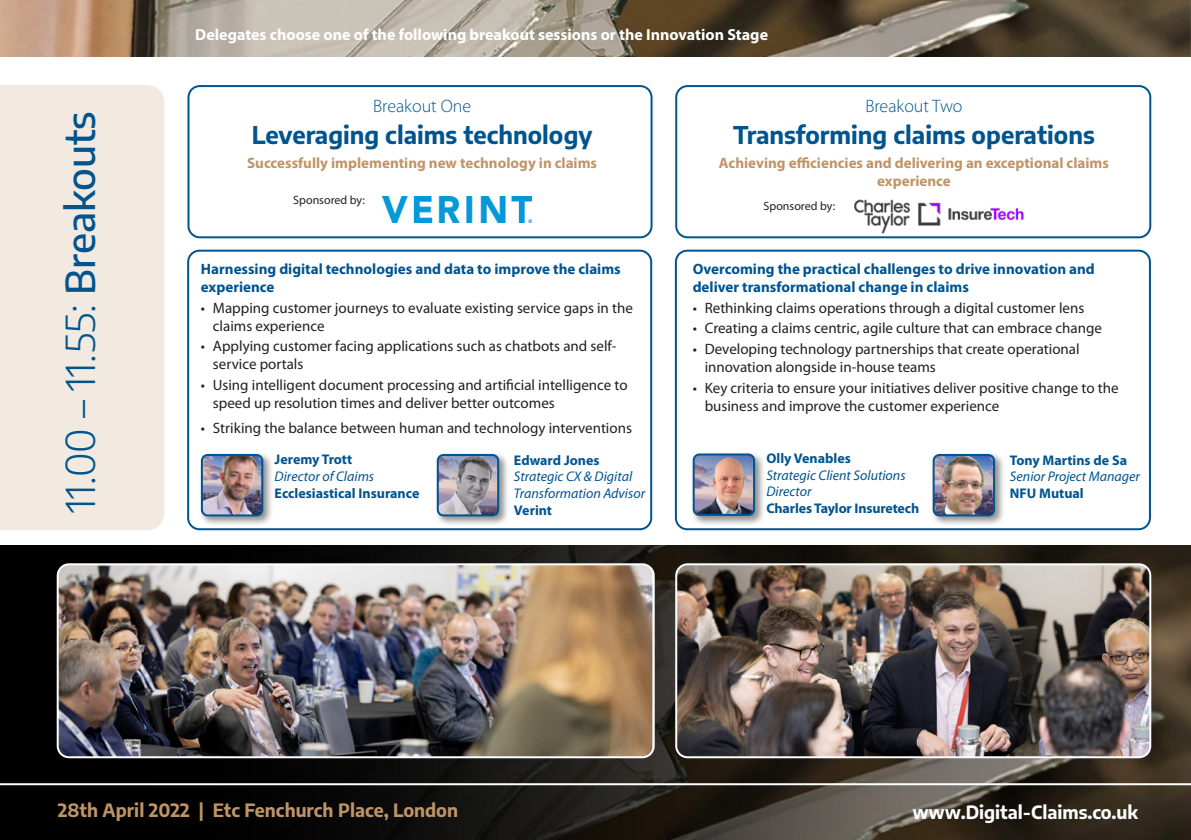
<style>
.page{position:relative;width:1191px;height:840px;background:#fff}
.page>*{position:absolute;margin:0;border:0;box-sizing:border-box;transform-origin:0 0}
.t1{font:300 40px "Encode Sans";color:#01548e}
.t2{font:700 24px "Encode Sans";color:#01548e}
.t3{font:700 18px "Encode Sans";color:#bf9467}
.t4{font:700 18px "Encode Sans";color:#fff}
.t5{font:300 18px "Myriad Pro";color:#01548e}
.t6{font:700 16px "Myriad Pro";color:#fff}
.t7{font:15px/18px "Myriad Pro";color:#231f20}
.t8{font:700 15px/18px "Myriad Pro";color:#01548e}
.t9{font:700 15px/18px "Myriad Pro";color:#bf9467;text-align:center}
.t10{font:700 14px "Myriad Pro";color:#01548e}
.t11{font:italic 14px/16.8px "Myriad Pro";color:#01548e}
.t12{font:12px "Myriad Pro";color:#231f20}
.s1{font-weight:500}
</style>
<div class="page">
<div style="left:0;top:85px;width:164px;height:445px;background:#f2eae1"></div>
<img style="left:0;top:545px;width:1191px;height:294px">
<hr style="left:0;top:782px;width:1191px;height:2px;background:#fff">
<img style="left:0;top:0;width:1191px;height:57px">
<div style="left:675px;top:85px;width:476px;height:153px;border:2px solid #01548e;border-radius:11px"></div>
<div style="left:187px;top:85px;width:465px;height:153px;border:2px solid #01548e;border-radius:11px"></div>
<div style="left:690px;top:451px;width:75px;height:75px;background:#231f20;opacity:.5"></div>
<img style="left:693px;top:454px;width:61px;height:60px">
<div style="left:692px;top:453px;width:63px;height:62px;border:2px solid #01548e;border-radius:6px"></div>
<div style="left:187px;top:249px;width:465px;height:281px;border:2px solid #01548e;border-radius:11px"></div>
<div style="left:675px;top:249px;width:476px;height:281px;border:2px solid #01548e;border-radius:11px"></div>
<img style="left:58px;top:564px;width:594px;height:192px">
<div style="left:57px;top:563px;width:597px;height:194px;border:2px solid #fff;border-radius:11px"></div>
<img style="left:677px;top:564px;width:473px;height:192px">
<div style="left:675px;top:563px;width:476px;height:194px;border:2px solid #fff;border-radius:11px"></div>
<div style="left:199px;top:451px;width:74px;height:75px;background:#231f20;opacity:.5"></div>
<img style="left:202px;top:454px;width:60px;height:61px">
<div style="left:201px;top:453px;width:62px;height:63px;border:2px solid #01548e;border-radius:6px"></div>
<img style="left:383px;top:196px;width:148px;height:26px">
<img style="left:854px;top:199px;width:170px;height:34px">
<div style="left:434px;top:451px;width:75px;height:75px;background:#231f20;opacity:.5"></div>
<img style="left:438px;top:454px;width:60px;height:61px">
<div style="left:437px;top:453px;width:62px;height:63px;border:2px solid #01548e;border-radius:6px"></div>
<div style="left:930px;top:451px;width:75px;height:75px;background:#231f20;opacity:.5"></div>
<img style="left:933px;top:454px;width:61px;height:61px">
<div style="left:932px;top:453px;width:63px;height:63px;border:2px solid #01548e;border-radius:6px"></div>
<h1 class="t1" style="left:52px;top:512px;width:402px;rotate:-90deg">11.00 – 11.55: <span class="s1">Breakouts</span></h1>
<p class="t6" style="left:195px;top:25px;width:574px">Delegates choose one of the following breakout sessions or the Innovation Stage</p>
<p class="t5" style="left:373px;top:95px;width:100px">Breakout One</p>
<h2 class="t2" style="left:252px;top:117px;width:342px">Leveraging claims technology</h2>
<p class="t9" style="left:247px;top:153px;width:351px">Successfully implementing new technology in claims</p>
<p class="t12" style="left:293px;top:193px;width:73px">Sponsored by:</p>
<p class="t8" style="left:201px;top:259px;width:421px">Harnessing digital technologies and data to improve the claims experience</p>
<p class="t7" style="left:213px;top:298px;width:421px;text-indent:-12px">• Mapping customer journeys to evaluate existing service gaps in the claims experience</p>
<p class="t7" style="left:213px;top:337px;width:405px;text-indent:-12px">• Applying customer facing applications such as chatbots and self&shy;service portals</p>
<p class="t7" style="left:213px;top:376px;width:416px;text-indent:-12px">• Using intelligent document processing and artificial intelligence to speed up resolution times and deliver better outcomes</p>
<p class="t7" style="left:201px;top:418px;width:432px">• Striking the balance between human and technology interventions</p>
<p class="t10" style="left:275px;top:450px;width:79px">Jeremy Trott</p>
<p class="t11" style="left:275px;top:467px;width:101px">Director of Claims</p>
<p class="t10" style="left:275px;top:483px;width:146px">Ecclesiastical Insurance</p>
<p class="t10" style="left:514px;top:450px;width:87px">Edward Jones</p>
<p class="t11" style="left:514px;top:467px;width:133px">Strategic CX &amp; Digital<br>Transformation Advisor</p>
<p class="t10" style="left:514px;top:501px;width:40px">Verint</p>
<p class="t5" style="left:865px;top:95px;width:99px">Breakout Two</p>
<h2 class="t2" style="left:733px;top:117px;width:363px">Transforming claims operations</h2>
<p class="t9" style="left:719px;top:153px;width:391px">Achieving efficiencies and delivering an exceptional claims experience</p>
<p class="t12" style="left:763px;top:198px;width:73px">Sponsored by:</p>
<p class="t8" style="left:692px;top:259px;width:403px">Overcoming the practical challenges to drive innovation and deliver transformational change in claims</p>
<p class="t7" style="left:692px;top:298px;width:393px">• Rethinking claims operations through a digital customer lens</p>
<p class="t7" style="left:692px;top:319px;width:411px">• Creating a claims centric, agile culture that can embrace change</p>
<p class="t7" style="left:704px;top:340px;width:376px;text-indent:-12px">• Developing technology partnerships that create operational innovation alongside in-house teams</p>
<p class="t7" style="left:704px;top:378px;width:415px;text-indent:-12px">• Key criteria to ensure your initiatives deliver positive change to the business and improve the customer experience</p>
<p class="t10" style="left:766px;top:448px;width:86px">Olly Venables</p>
<p class="t11" style="left:766px;top:466px;width:141px">Strategic Client Solutions<br>Director</p>
<p class="t10" style="left:766px;top:499px;width:154px">Charles Taylor Insuretech</p>
<p class="t10" style="left:1009px;top:450px;width:119px">Tony Martins de Sa</p>
<p class="t11" style="left:1009px;top:467px;width:132px">Senior Project Manager</p>
<p class="t10" style="left:1009px;top:484px;width:75px">NFU Mutual</p>
<p class="t3" style="left:58px;top:796px;width:402px">28th April 2022 | Etc Fenchurch Place, London</p>
<p class="t4" style="left:912px;top:798px;width:227px">www.Digital-Claims.co.uk</p>
</div>
